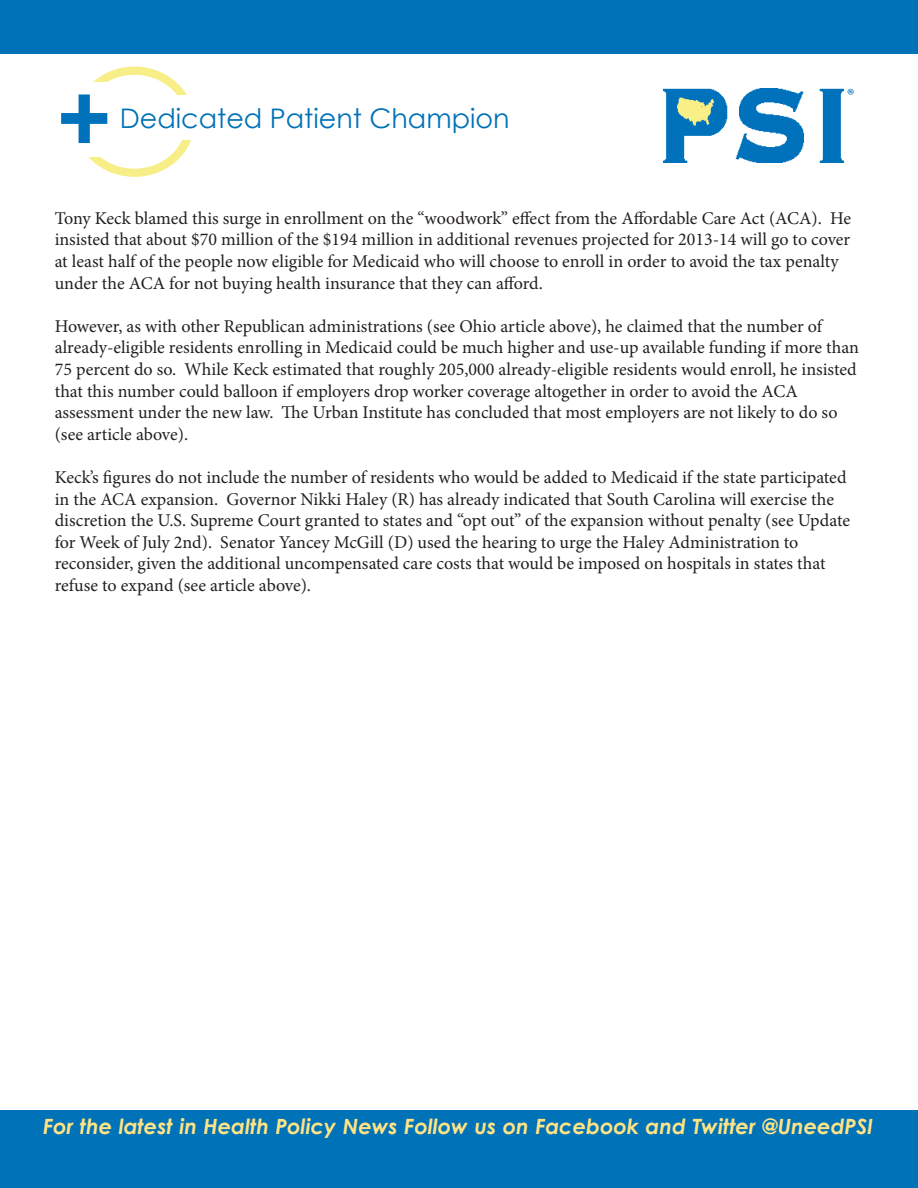
<style>
.page{position:relative;width:918px;height:1188px;background:#fff}
.page>*{position:absolute;margin:0;border:0;box-sizing:border-box;transform-origin:0 0}
.t1{font:27px "Century Gothic";color:#0072b8}
.t2{font:italic 700 21px "Century Gothic";color:#ffe384}
.t3{font:700 21px "Adobe Garamond Pro";color:#0073bc}
.t4{font:18px/21.6px "Minion Pro";color:#231f20}
</style>
<div class="page">
<div style="left:0;top:1111px;width:918px;height:77px;background:#0072b8"></div>
<div style="left:75px;top:67px;width:119px;height:110px;border:8px solid #f8ee87;border-radius:50%"></div>
<div style="left:120px;top:95px;width:434px;height:45px;background:#fff"></div>
<div style="left:23px;top:82px;width:89px;height:75px;background:#fff"></div>
<svg style="left:61px;top:94px;width:46px;height:49px"></svg>
<div style="left:0;top:0;width:918px;height:54px;background:#0072b8"></div>
<img style="left:663px;top:89px;width:180px;height:73px">
<p class="t1" style="left:120px;top:99px;width:391px">Dedicated Patient Champion</p>
<p class="t3" style="left:847px;top:84px;width:9px">®</p>
<p class="t4" style="left:55px;top:207px;width:798px">Tony Keck blamed this surge in enrollment on the “woodwork” effect from the Affordable Care Act (ACA). He insisted that about $70 million of the $194 million in additional revenues projected for 2013-14 will go to cover at least half of the people now eligible for Medicaid who will choose to enroll in order to avoid the tax penalty under the ACA for not buying health insurance that they can afford.</p>
<p class="t4" style="left:55px;top:315px;width:806px">However, as with other Republican administrations (see Ohio article above), he claimed that the number of already-eligible residents enrolling in Medicaid could be much higher and use-up available funding if more than 75 percent do so. While Keck estimated that roughly 205,000 already-eligible residents would enroll, he insisted that this number could balloon if employers drop worker coverage altogether in order to avoid the ACA</p>
<p class="t4" style="left:55px;top:402px;width:784px">assessment under the new law. The Urban Institute has concluded that most employers are not likely to do so (see article above).</p>
<p class="t4" style="left:55px;top:467px;width:797px">Keck’s figures do not include the number of residents who would be added to Medicaid if the state participated in the ACA expansion. Governor Nikki Haley (R) has already indicated that South Carolina will exercise the discretion the U.S. Supreme Court granted to states and “opt out” of the expansion without penalty (see Update for Week of July 2nd). Senator Yancey McGill (D) used the hearing to urge the Haley Administration to</p>
<p class="t4" style="left:55px;top:553px;width:772px">reconsider, given the additional uncompensated care costs that would be imposed on hospitals in states that refuse to expand (see article above).</p>
<p class="t2" style="left:43px;top:1111px;width:831px">For the latest in Health Policy News Follow us on Facebook and Twitter @UneedPSI</p>
</div>
